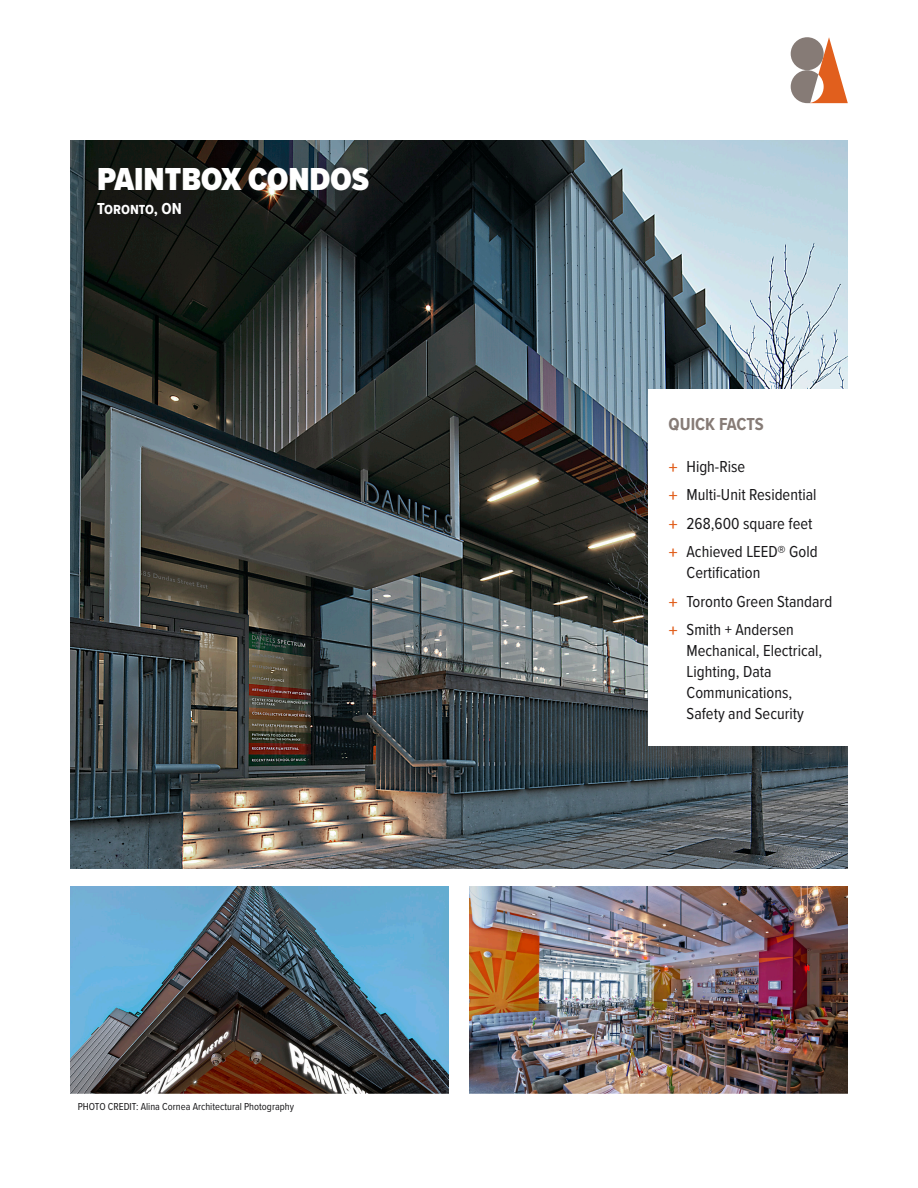
<style>
.page{position:relative;width:918px;height:1188px;background:#fff}
.page>*{position:absolute;margin:0;border:0;box-sizing:border-box;transform-origin:0 0}
.Cover_ProjectName{font:900 33px "Proxima Nova Cond";color:#fff}
.Cover_QuickFacts{font:700 18px "Proxima Nova Cond";color:#867b76}
.t1{font:16.5px/21px "Proxima Nova Cond";color:#181719}
.Cover_ProjectLocatio{font:700 16.5px "Proxima Nova Cond";color:#fff}
.Photo_Caption{font:10.5px "Proxima Nova Cond";color:#181719}
.s1{font-family:"Tisa Pro";color:#e15f1d}
</style>
<div class="page">
<img style="left:70px;top:140px;width:778px;height:729px">
<img style="left:70px;top:887px;width:379px;height:207px">
<img style="left:469px;top:887px;width:379px;height:207px">
<svg style="left:791px;top:37px;width:57px;height:66px"></svg>
<div style="left:648px;top:389px;width:270px;height:357px;background:#fff"></div>
<p class="Cover_ProjectName" style="left:97px;top:155px;width:273px">PAINTBOX CONDOS</p>
<p class="Cover_ProjectLocatio" style="left:97px;top:196px;width:86px">Toronto, ON</p>
<p class="Photo_Caption" style="left:78px;top:1099px;width:218px">PHOTO CREDIT: Alina Cornea Architectural Photography</p>
<p class="Cover_QuickFacts" style="left:669px;top:411px;width:97px">QUICK FACTS</p>
<p class="t1" style="left:669px;top:455px;width:78px"><span class="s1">+</span> High-Rise</p>
<p class="t1" style="left:669px;top:484px;width:149px"><span class="s1">+</span> Multi-Unit Residential</p>
<p class="t1" style="left:669px;top:512px;width:145px"><span class="s1">+</span> 268,600 square feet</p>
<p class="t1" style="left:687px;top:541px;width:133px;text-indent:-18px"><span class="s1">+</span> Achieved LEED® Gold<br>Certification</p>
<p class="t1" style="left:669px;top:590px;width:165px"><span class="s1">+</span> Toronto Green Standard</p>
<p class="t1" style="left:687px;top:619px;width:137px;text-indent:-18px"><span class="s1">+</span> Smith + Andersen<br>Mechanical, Electrical,<br>Lighting, Data<br>Communications,<br>Safety and Security</p>
</div>
